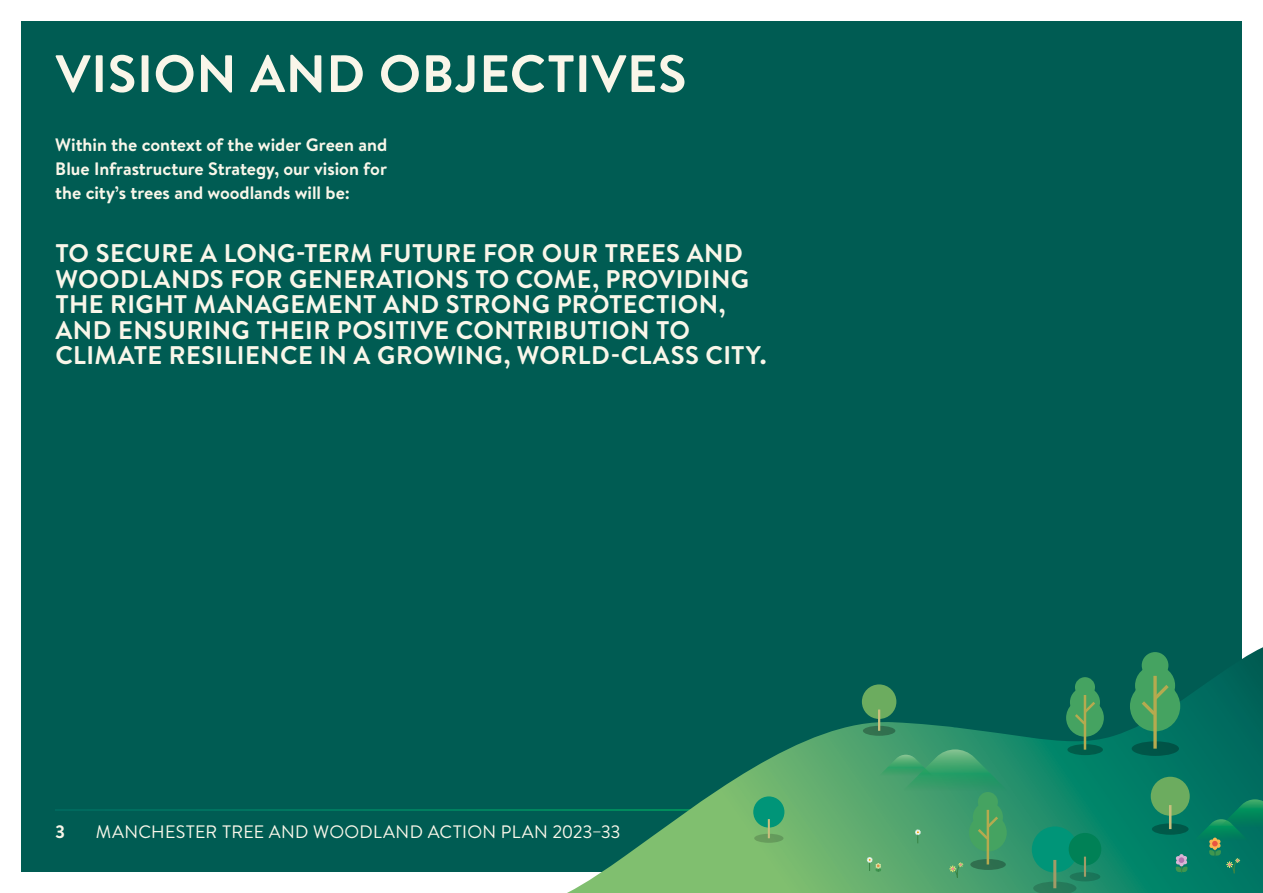
<style>
.page{position:relative;width:1263px;height:893px;background:#fff}
.page>*{position:absolute;margin:0;border:0;box-sizing:border-box;transform-origin:0 0}
.t1{font:700 52.5px "Brandon Text";letter-spacing:.015em;color:#f9f6e9}
.t2{font:700 25.5px/25.5px "Brandon Text";letter-spacing:.015em;color:#f9f6e9}
.P_Body{font:700 18px/24px "Brandon Text";color:#f9f6e9;text-align:justify}
.t3{font:18px "Brandon Text";letter-spacing:.02em;color:#f9f6e9}
</style>
<div class="page">
<div style="left:21px;top:21px;width:1221px;height:851px;background:#005c53"></div>
<svg style="left:55px;top:809px;width:512px;height:2px"></svg>
<svg style="left:567px;top:647px;width:696px;height:246px"></svg>
<svg style="left:874px;top:749px;width:144px;height:52px;background:#3a9c6d"></svg>
<svg style="left:943px;top:701px;width:13px;height:26px"></svg>
<svg style="left:970px;top:859px;width:36px;height:11px"></svg>
<div style="left:969px;top:814px;width:38px;height:37px;background:#45a361;border-radius:50%"></div>
<div style="left:973px;top:802px;width:30px;height:30px;background:#45a361;border-radius:50%"></div>
<div style="left:978px;top:792px;width:20px;height:20px;background:#45a361;border-radius:50%"></div>
<hr style="left:987px;top:810px;width:2px;height:54px;background:#b5aa4f">
<svg style="left:978px;top:814px;width:20px;height:28px"></svg>
<svg style="left:1033px;top:882px;width:43px;height:11px"></svg>
<div style="left:1032px;top:826px;width:46px;height:46px;background:#009578;border-radius:50%"></div>
<hr style="left:1053px;top:860px;width:3px;height:28px;background:#a29b67">
<div style="left:1070px;top:872px;width:30px;height:9px;background:#1d7659;border-radius:50%"></div>
<div style="left:1069px;top:833px;width:32px;height:32px;background:#008156;border-radius:50%"></div>
<hr style="left:1084px;top:857px;width:2px;height:20px;background:#a29b67">
<svg style="left:1152px;top:823px;width:36px;height:12px"></svg>
<div style="left:1151px;top:777px;width:39px;height:39px;background:#6cac5f;border-radius:50%"></div>
<hr style="left:1169px;top:805px;width:2px;height:24px;background:#c9bf7d">
<svg style="left:867px;top:857px;width:14px;height:15px"></svg>
<svg style="left:915px;top:829px;width:6px;height:14px"></svg>
<svg style="left:949px;top:862px;width:14px;height:16px"></svg>
<svg style="left:1175px;top:799px;width:88px;height:75px;background:#0d7e63"></svg>
<div style="left:1132px;top:741px;width:47px;height:15px;background:#005548;border-radius:50%"></div>
<div style="left:1130px;top:681px;width:50px;height:50px;background:#45a361;border-radius:50%"></div>
<div style="left:1135px;top:665px;width:40px;height:40px;background:#45a361;border-radius:50%"></div>
<div style="left:1142px;top:652px;width:26px;height:27px;background:#45a361;border-radius:50%"></div>
<svg style="left:1153px;top:676px;width:4px;height:73px"></svg>
<svg style="left:1142px;top:681px;width:27px;height:38px"></svg>
<div style="left:754px;top:834px;width:29px;height:9px;background:#679c5c;border-radius:50%"></div>
<div style="left:753px;top:796px;width:31px;height:32px;background:#009578;border-radius:50%"></div>
<svg style="left:768px;top:819px;width:2px;height:19px"></svg>
<svg style="left:1067px;top:744px;width:36px;height:11px"></svg>
<div style="left:1066px;top:699px;width:38px;height:38px;background:#45a361;border-radius:50%"></div>
<div style="left:1070px;top:687px;width:30px;height:30px;background:#45a361;border-radius:50%"></div>
<div style="left:1075px;top:677px;width:20px;height:20px;background:#45a361;border-radius:50%"></div>
<hr style="left:1084px;top:695px;width:2px;height:55px;background:#b5aa4f">
<svg style="left:1075px;top:699px;width:20px;height:28px"></svg>
<div style="left:863px;top:726px;width:32px;height:10px;background:#32714f;border-radius:50%"></div>
<div style="left:862px;top:684px;width:34px;height:35px;background:#6cac5f;border-radius:50%"></div>
<hr style="left:878px;top:709px;width:2px;height:22px;background:#c9bf7d">
<h2 class="t1" style="left:56px;top:37px;width:632px">VISION AND OBJECTIVES</h2>
<p class="P_Body" style="left:55px;top:132px;width:333px">Within the context of the wider Green and Blue Infrastructure Strategy, our vision for the city’s trees and woodlands will be:</p>
<h3 class="t2" style="left:55px;top:240px;width:713px">TO SECURE A LONG-TERM FUTURE FOR OUR TREES AND WOODLANDS FOR GENERATIONS TO COME, PROVIDING THE RIGHT MANAGEMENT AND STRONG PROTECTION, AND ENSURING THEIR POSITIVE CONTRIBUTION TO CLIMATE RESILIENCE IN A GROWING, WORLD-CLASS CITY.</h3>
<p class="P_Body" style="left:55px;top:819px;width:12px">3</p>
<p class="t3" style="left:96px;top:819px;width:526px">MANCHESTER TREE AND WOODLAND ACTION PLAN 2023–33</p>
</div>
